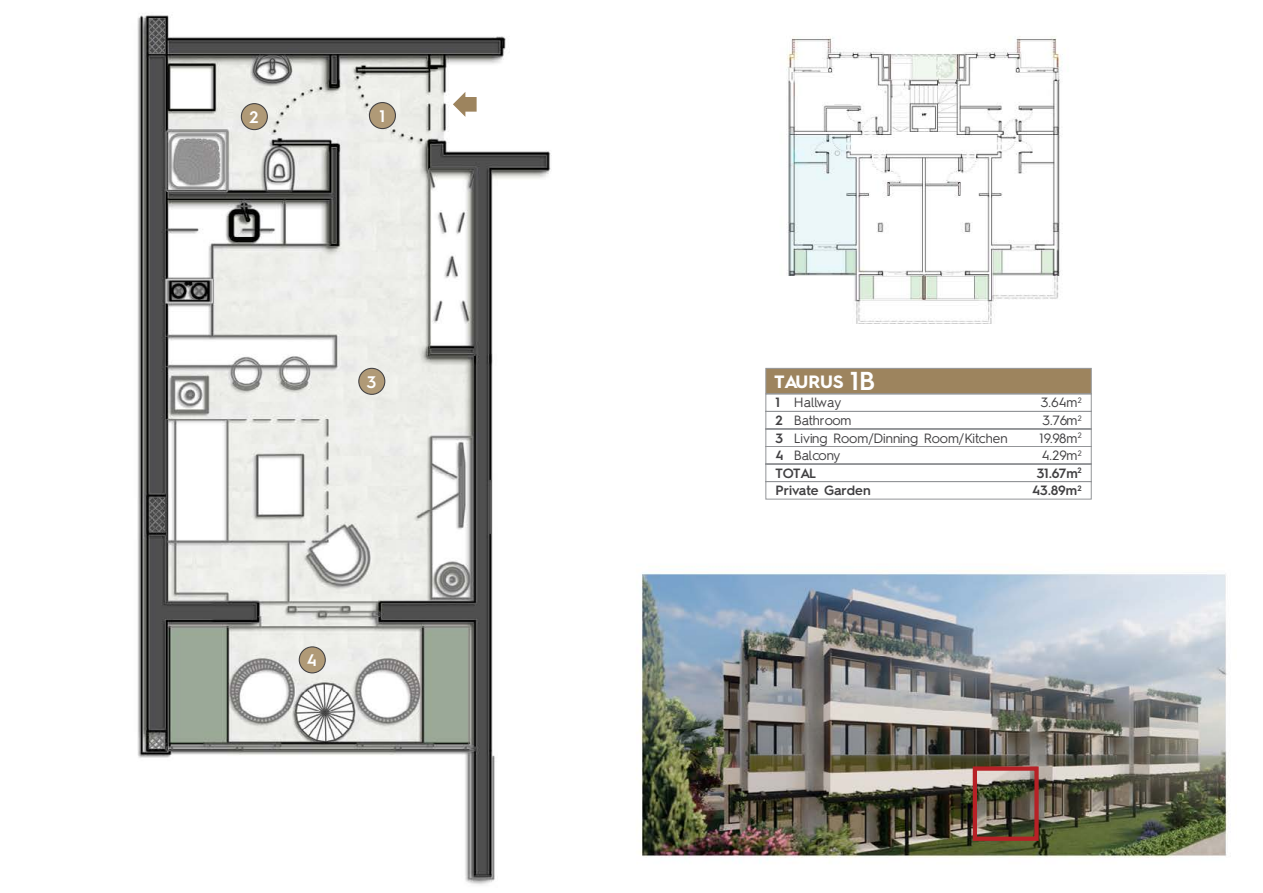
<style>
.page{position:relative;width:1263px;height:893px;background:#fff}
.page>*{position:absolute;margin:0;border:0;box-sizing:border-box;transform-origin:0 0}
.t1{font:700 17.85px "Hurme Geometric Sans 2";color:#fff}
.t2{font:600 16.8px "Hurme Geometric Sans 2";color:#fff}
.t3{font:13.5px/17.5px "Hurme Geometric Sans 2";color:#414042}
.t4{font:600 13.5px/17.5px "Hurme Geometric Sans 2";color:#414042}
.s1{font-weight:600;font-size:26.1px}
.s2{font-weight:600}
</style>
<div class="page">
<img style="left:137px;top:15px;width:1091px;height:870px">
<div style="left:369px;top:103px;width:26px;height:26px;background:#b09a77;border-radius:50%"></div>
<div style="left:369px;top:102px;width:27px;height:27px;border:1px solid #414042;border-radius:50%"></div>
<div style="left:241px;top:104px;width:26px;height:26px;background:#b09a77;border-radius:50%"></div>
<div style="left:241px;top:103px;width:27px;height:27px;border:1px solid #414042;border-radius:50%"></div>
<div style="left:359px;top:368px;width:26px;height:26px;background:#b09a77;border-radius:50%"></div>
<div style="left:358px;top:368px;width:27px;height:27px;border:1px solid #414042;border-radius:50%"></div>
<div style="left:299px;top:647px;width:26px;height:26px;background:#b09a77;border-radius:50%"></div>
<div style="left:299px;top:646px;width:27px;height:27px;border:1px solid #414042;border-radius:50%"></div>
<svg style="left:453px;top:92px;width:24px;height:25px"></svg>
<div style="left:973px;top:766px;width:66px;height:75px;border:4px solid #b72126"></div>
<div style="left:765px;top:368px;width:327px;height:26px;background:#9d845e;border:1px solid #939598"></div>
<svg style="left:765px;top:393px;width:327px;height:107px"></svg>
<p class="t2" style="left:249px;top:105px;width:11px">2</p>
<p class="t2" style="left:379px;top:104px;width:7px">1</p>
<p class="t2" style="left:367px;top:370px;width:11px">3</p>
<p class="t2" style="left:307px;top:649px;width:12px">4</p>
<h1 class="t1" style="left:775px;top:369px;width:102px">TAURUS <span class="s1">1B</span></h1>
<p class="t3" style="left:794px;top:393px;width:215px">Hallway<br>Bathroom<br>Living Room/Dinning Room/Kitchen<br>Balcony</p>
<p class="t3" style="left:1032px;top:393px;width:51px;text-align:right">3.64m<sup>2<br></sup>3.76m<sup>2<br></sup>19.98m<sup>2<br></sup>4.29m<sup>2<br></sup><span class="s2">31.67m</span><sup>2<br></sup><span class="s2">43.89m</span><sup>2</sup></p>
<p class="t4" style="left:775px;top:393px;width:97px">1<br>2<br>3<br>4<br>TOTAL<br>Private Garden</p>
</div>
